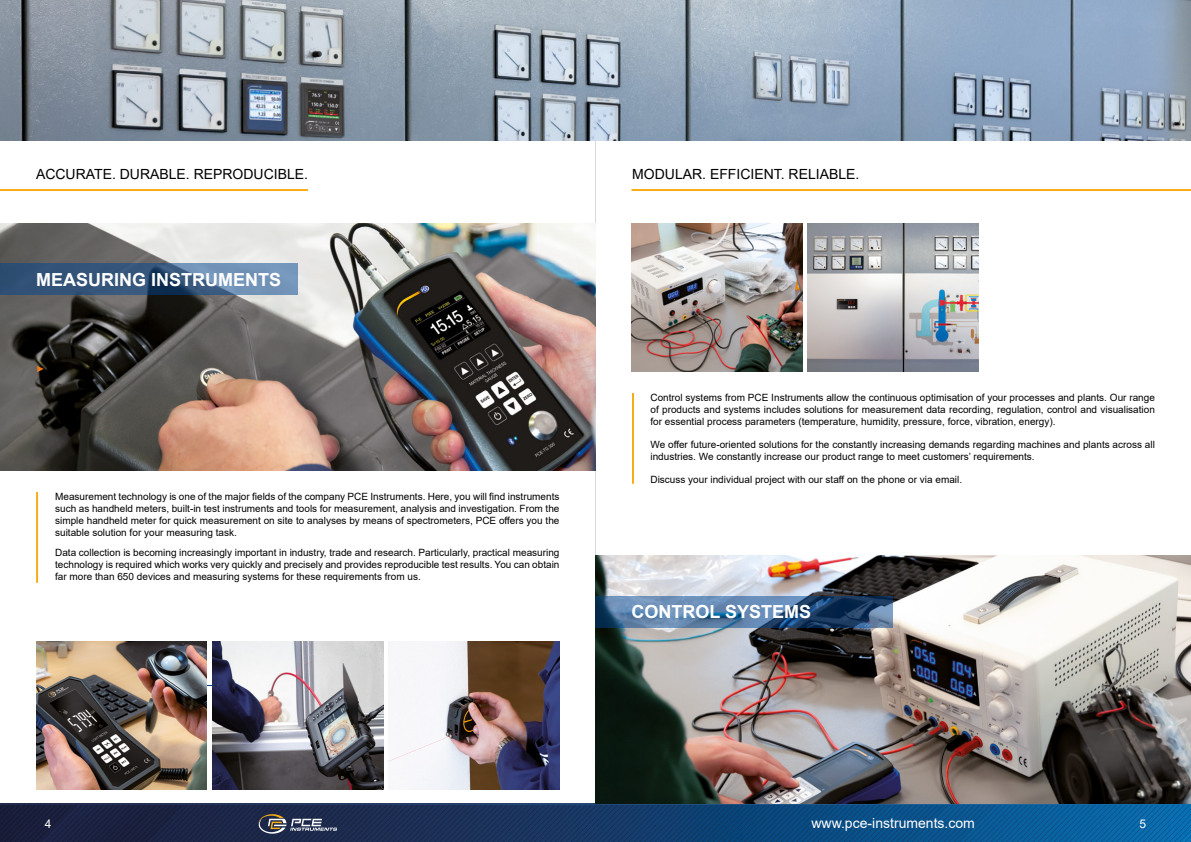
<style>
.page{position:relative;width:1191px;height:842px;background:#fff}
.page>*{position:absolute;margin:0;border:0;box-sizing:border-box;transform-origin:0 0}
.t1{font:700 18px "Arial";color:#fff}
.t2{font:14px "Arial";color:#000}
.t3{font:14px "Arial";color:#fff}
.t4{font:12px "Arial";color:#fff}
.t5{font:10px/12px "Arial";color:#000;text-align:justify}
.t6{font:9px "Arial";color:#ef7b20}
</style>
<div class="page">
<hr style="left:595px;top:0;width:1px;height:842px;background:#dadada">
<img style="left:0;top:806px;width:1191px;height:36px">
<svg style="left:0;top:803px;width:1191px;height:1px"></svg>
<hr style="left:36px;top:685px;width:253px;height:1px;background:#01438f">
<svg style="left:258px;top:814px;width:79px;height:20px;background:#51576b"></svg>
<img style="left:0;top:0;width:1191px;height:140px">
<hr style="left:36px;top:492px;width:2px;height:91px;background:#f8ad15">
<img style="left:0;top:223px;width:595px;height:247px">
<img style="left:595px;top:555px;width:596px;height:248px">
<img style="left:36px;top:641px;width:171px;height:149px">
<img style="left:212px;top:641px;width:171px;height:149px">
<img style="left:389px;top:641px;width:170px;height:149px">
<img style="left:631px;top:223px;width:171px;height:149px">
<img style="left:808px;top:223px;width:170px;height:149px">
<svg style="left:595px;top:596px;width:298px;height:32px;background:#466b93"></svg>
<svg style="left:0;top:264px;width:298px;height:31px;background:#456589"></svg>
<hr style="left:632px;top:393px;width:2px;height:91px;background:#f8ad15">
<hr style="left:0;top:189px;width:308px;height:2px;background:#f8ad15">
<hr style="left:631px;top:189px;width:560px;height:2px;background:#f8ad15">
<h2 class="t2" style="left:36px;top:164px;width:274px">ACCURATE. DURABLE. REPRODUCIBLE.</h2>
<h1 class="t1" style="left:36px;top:267px;width:246px">MEASURING INSTRUMENTS</h1>
<p class="t6" style="left:36px;top:362px;width:10px">►</p>
<p class="t5" style="left:55px;top:490px;width:506px">Measurement technology is one of the major fields of the company PCE Instruments. Here, you will find instruments such as handheld meters, built-in test instruments and tools for measurement, analysis and investigation. From the simple handheld meter for quick measurement on site to analyses by means of spectrometers, PCE offers you the suitable solution for your measuring task.</p>
<p class="t5" style="left:55px;top:547px;width:506px">Data collection is becoming increasingly important in industry, trade and research. Particularly, practical measuring technology is required which works very quickly and precisely and provides reproducible test results. You can obtain far more than 650 devices and measuring systems for these requirements from us.</p>
<h2 class="t2" style="left:632px;top:164px;width:229px">MODULAR. EFFICIENT. RELIABLE.</h2>
<p class="t5" style="left:650px;top:391px;width:506px">Control systems from PCE Instruments allow the continuous optimisation of your processes and plants. Our range of products and systems includes solutions for measurement data recording, regulation, control and visualisation for essential process parameters (temperature, humidity, pressure, force, vibration, energy).</p>
<p class="t5" style="left:650px;top:438px;width:506px">We offer future-oriented solutions for the constantly increasing demands regarding machines and plants across all industries. We constantly increase our product range to meet customers’ requirements.</p>
<p class="t5" style="left:650px;top:474px;width:313px">Discuss your individual project with our staff on the phone or via email.</p>
<h1 class="t1" style="left:631px;top:599px;width:181px">CONTROL SYSTEMS</h1>
<p class="t4" style="left:45px;top:816px;width:8px">4</p>
<h2 class="t3" style="left:811px;top:813px;width:165px">www.pce-instruments.com</h2>
<p class="t4" style="left:1139px;top:816px;width:8px">5</p>
</div>
